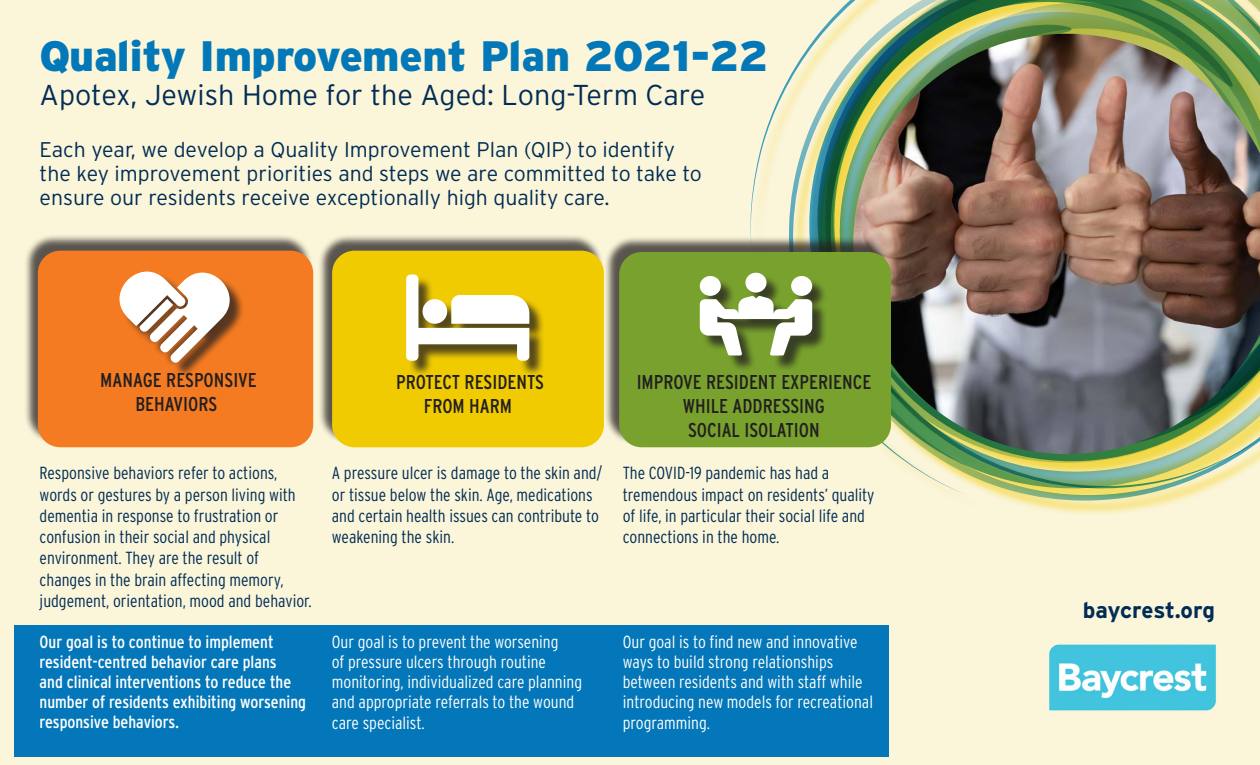
<style>
.page{position:relative;width:1260px;height:765px;background:#fbf5d9}
.page>*{position:absolute;margin:0;border:0;box-sizing:border-box;transform-origin:0 0}
.t1{font:900 42.5px "Interstate";letter-spacing:-.02em;color:#0278b9}
.t2{font:300 28.75px "Interstate";color:#002c55}
.t3{font:700 22.5px "Interstate";letter-spacing:-.01em;color:#002c55}
.body{font:300 21.25px/23.8px "Interstate";color:#002c55}
.t4{font:20px/24px "Interstate Condensed";color:#231f20;text-align:center}
.body-2{font:300 17.5px/21.2px "Interstate Condensed";color:#002c55}
.body-3{font:300 17.5px/20.4px "Interstate Condensed";color:#fff}
.body-4{font:17.5px/20px "Interstate Condensed";color:#fff}
</style>
<div class="page">
<div style="left:753px;top:0;width:507px;height:516px;background:#f0cb02;opacity:.7"></div>
<svg style="left:751px;top:0;width:509px;height:488px"></svg>
<img style="left:818px;top:0;width:442px;height:463px">
<img style="left:853px;top:34px;width:407px;height:420px">
<img style="left:1049px;top:644px;width:167px;height:67px">
<div style="left:604px;top:236px;width:286px;height:209px;background:#231f20;opacity:.75"></div>
<div style="left:619px;top:252px;width:272px;height:195px;background:#78a22d;border-radius:22px"></div>
<div style="left:702px;top:275px;width:126px;height:96px;background:#231f20;opacity:.75"></div>
<div style="left:745px;top:273px;width:22px;height:20px;background:#fff;border-radius:50%"></div>
<div style="left:791px;top:276px;width:21px;height:20px;background:#fff;border-radius:50%"></div>
<svg style="left:700px;top:296px;width:112px;height:60px"></svg>
<div style="left:700px;top:276px;width:21px;height:20px;background:#fff;border-radius:50%"></div>
<div style="left:14px;top:625px;width:875px;height:132px;background:#0377b9"></div>
<div style="left:318px;top:234px;width:285px;height:211px;background:#231f20;opacity:.75"></div>
<div style="left:332px;top:251px;width:272px;height:196px;background:#f0cb02;border-radius:22px"></div>
<div style="left:23px;top:234px;width:290px;height:211px;background:#231f20;opacity:.75"></div>
<div style="left:38px;top:251px;width:275px;height:196px;background:#f47b21;border-radius:22px"></div>
<div style="left:121px;top:273px;width:124px;height:105px;background:#231f20;opacity:.75"></div>
<svg style="left:119px;top:272px;width:122px;height:91px"></svg>
<div style="left:408px;top:276px;width:137px;height:100px;background:#231f20;opacity:.75"></div>
<svg style="left:406px;top:274px;width:123px;height:87px"></svg>
<p class="t1" style="left:40px;top:32px;width:730px">Quality Improvement Plan 2021-22</p>
<p class="t2" style="left:40px;top:79px;width:667px">Apotex, Jewish Home for the Aged: Long-Term Care</p>
<p class="body" style="left:40px;top:138px;width:664px">Each year, we develop a Quality Improvement Plan (QIP) to identify the key improvement priorities and steps we are committed to take to ensure our residents receive exceptionally high quality care.</p>
<p class="t4" style="left:100px;top:368px;width:158px">MANAGE RESPONSIVE</p>
<p class="t4" style="left:135px;top:392px;width:84px">BEHAVIORS</p>
<p class="body-2" style="left:40px;top:462px;width:274px">Responsive behaviors refer to actions, words or gestures by a person living with dementia in response to frustration or confusion in their social and physical environment. They are the result of changes in the brain affecting memory, judgement, orientation, mood and behavior.</p>
<p class="body-4" style="left:40px;top:632px;width:268px">Our goal is to continue to implement resident-centred behavior care plans<br>and clinical interventions to reduce the number of residents exhibiting worsening responsive behaviors.</p>
<p class="t4" style="left:396px;top:369px;width:149px">PROTECT RESIDENTS</p>
<p class="t4" style="left:424px;top:393px;width:90px">FROM HARM</p>
<p class="body-2" style="left:332px;top:462px;width:272px">A pressure ulcer is damage to the skin and/ or tissue below the skin. Age, medications and certain health issues can contribute to weakening the skin.</p>
<p class="body-3" style="left:332px;top:632px;width:252px">Our goal is to prevent the worsening<br>of pressure ulcers through routine monitoring, individualized care planning and appropriate referrals to the wound care specialist.</p>
<p class="t4" style="left:637px;top:369px;width:236px">IMPROVE RESIDENT EXPERIENCE<br>WHILE ADDRESSING</p>
<p class="t4" style="left:688px;top:417px;width:133px">SOCIAL ISOLATION</p>
<p class="body-2" style="left:623px;top:462px;width:253px">The COVID-19 pandemic has had a tremendous impact on residents’ quality of life, in particular their social life and connections in the home.</p>
<p class="body-3" style="left:623px;top:632px;width:252px">Our goal is to find new and innovative ways to build strong relationships between residents and with staff while introducing new models for recreational programming.</p>
<p class="t3" style="left:1083px;top:598px;width:134px">baycrest.org</p>
</div>
